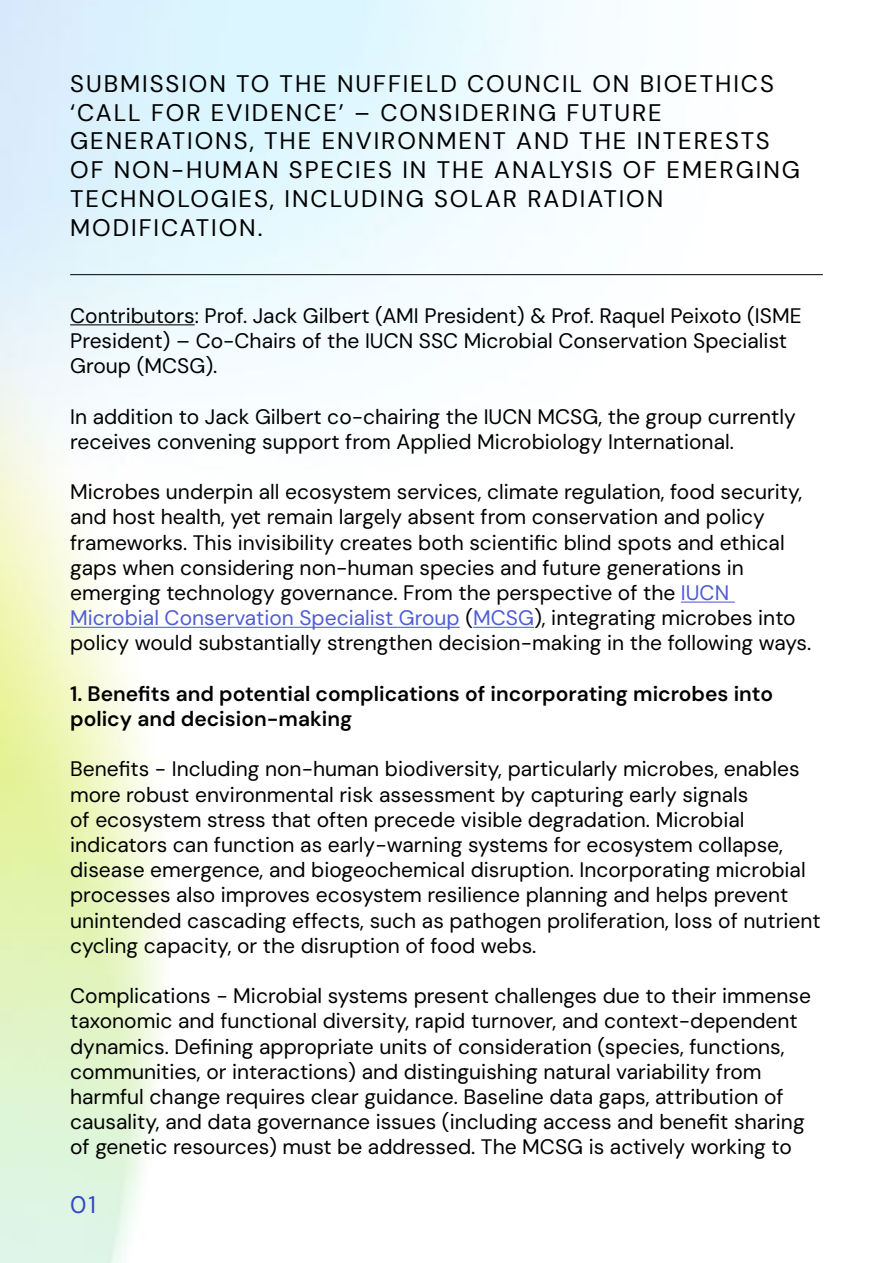
<style>
.page{position:relative;width:893px;height:1263px;background:#fff}
.page>*{position:absolute;margin:0;border:0;box-sizing:border-box;transform-origin:0 0}
.t1{font:24px/28.8px "DM Sans";letter-spacing:.08em;color:#000}
.t2{font:24px "DM Sans";color:#3446ca}
.t3{font:21px/25.2px "DM Sans";color:#000}
.t4{font:600 21px/25.2px "DM Sans";color:#000}
.s1{color:#4f5cd6}
</style>
<div class="page">
<hr style="left:70px;top:324px;width:125px;height:1px;background:#000">
<hr style="left:681px;top:601px;width:54px;height:2px;background:#4f5cd6">
<hr style="left:70px;top:627px;width:390px;height:1px;background:#4f5cd6">
<hr style="left:473px;top:627px;width:61px;height:1px;background:#4f5cd6">
<hr style="left:70px;top:274px;width:753px;height:1px;background:#000">
<p class="t1" style="left:70px;top:69px;width:731px">SUBMISSION TO THE NUFFIELD COUNCIL ON BIOETHICS ‘CALL FOR EVIDENCE’ – CONSIDERING FUTURE GENERATIONS, THE ENVIRONMENT AND THE INTERESTS OF NON-HUMAN SPECIES IN THE ANALYSIS OF EMERGING TECHNOLOGIES, INCLUDING SOLAR RADIATION MODIFICATION.</p>
<p class="t3" style="left:70px;top:303px;width:733px">Contributors: Prof. Jack Gilbert (AMI President) &amp; Prof. Raquel Peixoto (ISME<br>President) – Co-Chairs of the IUCN SSC Microbial Conservation Specialist<br>Group (MCSG).</p>
<p class="t3" style="left:70px;top:403px;width:727px">In addition to Jack Gilbert co-chairing the IUCN MCSG, the group currently receives convening support from Applied Microbiology International.</p>
<p class="t3" style="left:70px;top:479px;width:743px">Microbes underpin all ecosystem services, climate regulation, food security, and host health, yet remain largely absent from conservation and policy frameworks. This invisibility creates both scientific blind spots and ethical gaps when considering non-human species and future generations in emerging technology governance. From the perspective of the <span class="s1">IUCN Microbial Conservation Specialist Group</span> (<span class="s1">MCSG</span>), integrating microbes into policy would substantially strengthen decision-making in the following ways.</p>
<p class="t4" style="left:70px;top:681px;width:704px">1. Benefits and potential complications of incorporating microbes into policy and decision-making</p>
<p class="t3" style="left:70px;top:756px;width:752px">Benefits - Including non-human biodiversity, particularly microbes, enables more robust environmental risk assessment by capturing early signals<br>of ecosystem stress that often precede visible degradation. Microbial indicators can function as early-warning systems for ecosystem collapse, disease emergence, and biogeochemical disruption. Incorporating microbial processes also improves ecosystem resilience planning and helps prevent unintended cascading effects, such as pathogen proliferation, loss of nutrient cycling capacity, or the disruption of food webs.</p>
<p class="t3" style="left:70px;top:983px;width:742px">Complications - Microbial systems present challenges due to their immense taxonomic and functional diversity, rapid turnover, and context-dependent dynamics. Defining appropriate units of consideration (species, functions, communities, or interactions) and distinguishing natural variability from harmful change requires clear guidance. Baseline data gaps, attribution of causality, and data governance issues (including access and benefit sharing of genetic resources) must be addressed. The MCSG is actively working to</p>
<p class="t2" style="left:70px;top:1190px;width:27px">01</p>
</div>
